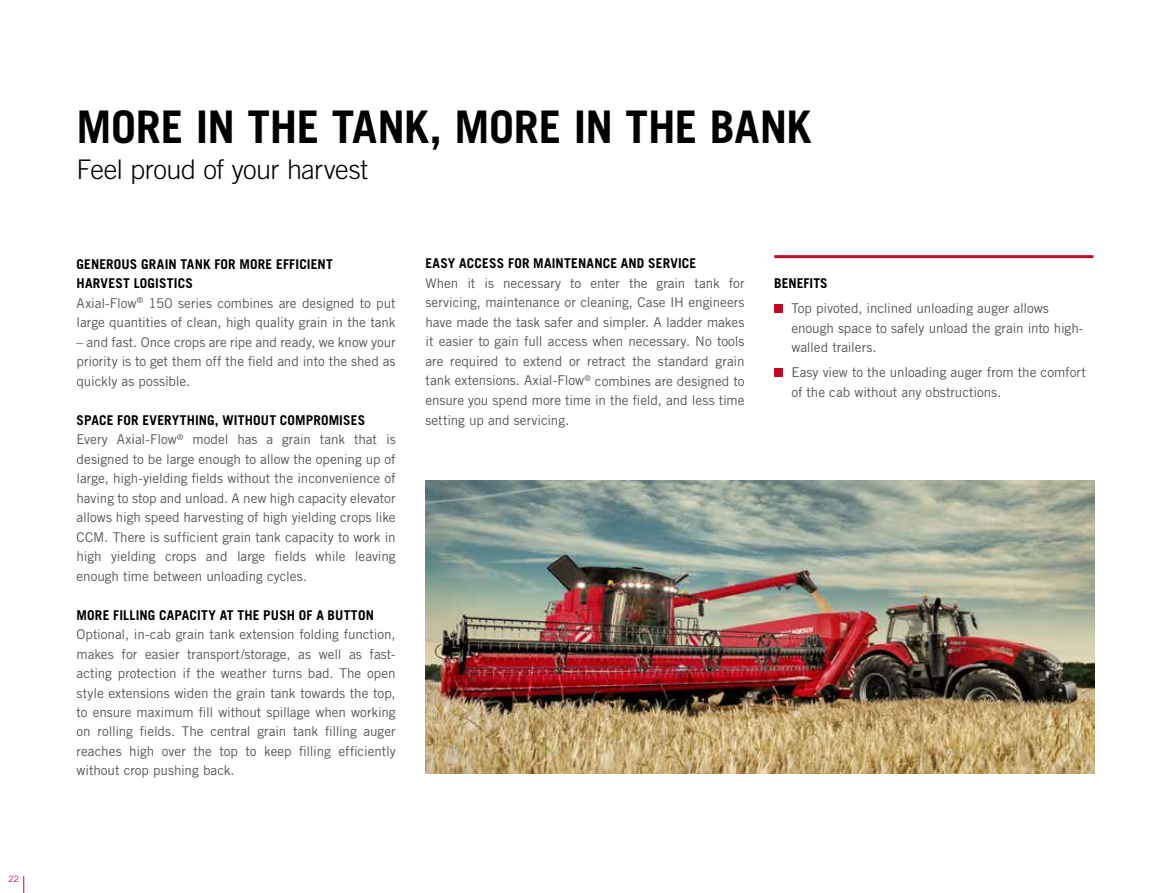
<style>
.page{position:relative;width:1170px;height:893px;background:#fff}
.page>*{position:absolute;margin:0;border:0;box-sizing:border-box;transform-origin:0 0}
.t1{font:700 45px "Trade Gothic LT Pro";letter-spacing:-.01em;color:#000}
.t2{font:300 27px "Trade Gothic LT Pro";letter-spacing:-.015em;color:#000}
.t3{font:13.5px/19.5px "Trade Gothic LT Pro";letter-spacing:-.005em;color:#575756;text-align:justify}
.t4{font:700 13.5px/19.5px "Trade Gothic LT Std";letter-spacing:.01em;color:#000}
.t5{font:700 13.5px "Trade Gothic LT Pro";color:#000}
.t6{font:8.7px "Trade Gothic LT Pro";color:#c10a25}
</style>
<div class="page">
<div style="left:774px;top:305px;width:8px;height:8px;background:#c10a25"></div>
<div style="left:774px;top:369px;width:8px;height:8px;background:#c10a25"></div>
<img style="left:425px;top:480px;width:669px;height:294px">
<svg style="left:23px;top:876px;width:1px;height:17px"></svg>
<p class="t6" style="left:8px;top:874px;width:12px">22</p>
<h1 class="t1" style="left:77px;top:99px;width:736px">MORE IN THE TANK, MORE IN THE BANK</h1>
<h2 class="t2" style="left:77px;top:153px;width:293px">Feel proud of your harvest</h2>
<p class="t4" style="left:77px;top:254px;width:258px">GENEROUS GRAIN TANK FOR MORE EFFICIENT<br>HARVEST LOGISTICS</p>
<p class="t3" style="left:77px;top:293px;width:320px">Axial-Flow<sup>®</sup> 150 series combines are designed to put large quantities of clean, high quality grain in the tank</p>
<p class="t3" style="left:77px;top:332px;width:320px">– and fast. Once crops are ripe and ready, we know your priority is to get them off the field and into the shed as quickly as possible.</p>
<p class="t4" style="left:77px;top:410px;width:290px">SPACE FOR EVERYTHING, WITHOUT COMPROMISES</p>
<p class="t3" style="left:77px;top:429px;width:320px">Every Axial-Flow<sup>®</sup> model has a grain tank that is designed to be large enough to allow the opening up of large, high-yielding fields without the inconvenience of having to stop and unload. A new high capacity elevator allows high speed harvesting of high yielding crops like CCM. There is sufficient grain tank capacity to work in high yielding crops and large fields while leaving enough time between unloading cycles.</p>
<p class="t4" style="left:77px;top:605px;width:299px">MORE FILLING CAPACITY AT THE PUSH OF A BUTTON</p>
<p class="t3" style="left:77px;top:624px;width:320px">Optional, in-cab grain tank extension folding function, makes for easier transport/storage, as well as fast&shy;acting protection if the weather turns bad. The open style extensions widen the grain tank towards the top, to ensure maximum fill without spillage when working on rolling fields. The central grain tank filling auger reaches high over the top to keep filling efficiently without crop pushing back.</p>
<p class="t4" style="left:425px;top:254px;width:272px">EASY ACCESS FOR MAINTENANCE AND SERVICE</p>
<p class="t3" style="left:425px;top:273px;width:320px">When it is necessary to enter the grain tank for servicing, maintenance or cleaning, Case IH engineers have made the task safer and simpler. A ladder makes it easier to gain full access when necessary. No tools are required to extend or retract the standard grain tank extensions. Axial-Flow<sup>®</sup> combines are designed to ensure you spend more time in the field, and less time setting up and servicing.</p>
<p class="t5" style="left:774px;top:275px;width:55px">BENEFITS</p>
<p class="t3" style="left:791px;top:298px;width:293px;text-align:left">Top pivoted, inclined unloading auger allows enough space to safely unload the grain into high&shy;walled trailers.</p>
<p class="t3" style="left:791px;top:362px;width:296px">Easy view to the unloading auger from the comfort of the cab without any obstructions.</p>
</div>
